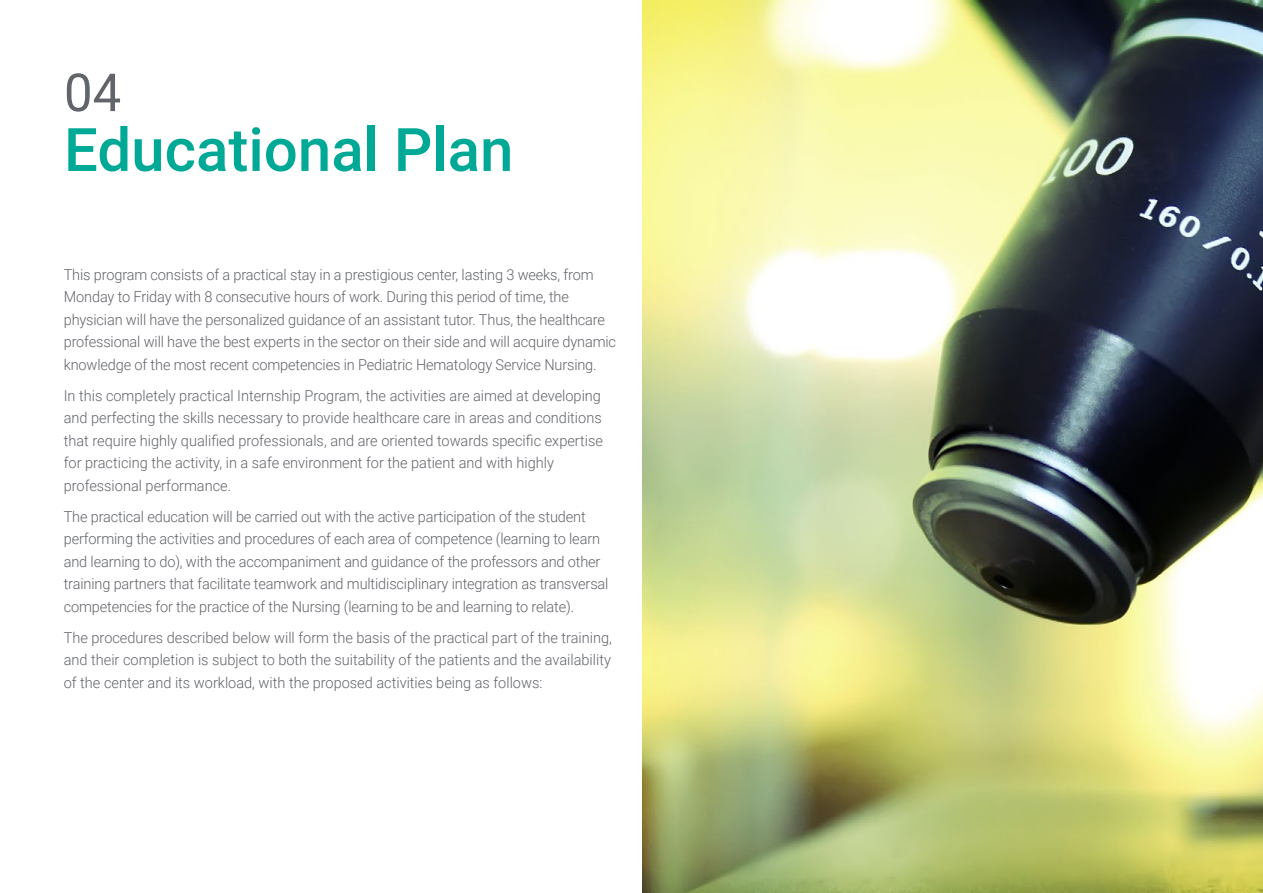
<style>
.page{position:relative;width:1263px;height:893px;background:#fff}
.page>*{position:absolute;margin:0;border:0;box-sizing:border-box;transform-origin:0 0}
.t1{font:500 60px "Roboto";color:#00a996}
.t2{font:52.5px "Roboto";color:#61646a}
.t3{font:300 15px/22.5px "Roboto";letter-spacing:-.01em;color:#61646a}
</style>
<div class="page">
<img style="left:642px;top:0;width:621px;height:893px">
<h2 class="t2" style="left:64px;top:56px;width:59px">04</h2>
<h1 class="t1" style="left:64px;top:108px;width:451px">Educational Plan</h1>
<p class="t3" style="left:64px;top:262px;width:554px">This program consists of a practical stay in a prestigious center, lasting 3 weeks, from Monday to Friday with 8 consecutive hours of work. During this period of time, the physician will have the personalized guidance of an assistant tutor. Thus, the healthcare professional will have the best experts in the sector on their side and will acquire dynamic knowledge of the most recent competencies in Pediatric Hematology Service Nursing.</p>
<p class="t3" style="left:64px;top:383px;width:541px">In this completely practical Internship Program, the activities are aimed at developing and perfecting the skills necessary to provide healthcare care in areas and conditions that require highly qualified professionals, and are oriented towards specific expertise for practicing the activity, in a safe environment for the patient and with highly professional performance.</p>
<p class="t3" style="left:64px;top:504px;width:546px">The practical education will be carried out with the active participation of the student performing the activities and procedures of each area of competence (learning to learn and learning to do), with the accompaniment and guidance of the professors and other training partners that facilitate teamwork and multidisciplinary integration as transversal competencies for the practice of the Nursing (learning to be and learning to relate).</p>
<p class="t3" style="left:64px;top:625px;width:550px;text-align:justify">The procedures described below will form the basis of the practical part of the training, and their completion is subject to both the suitability of the patients and the availability of the center and its workload, with the proposed activities being as follows:</p>
</div>
